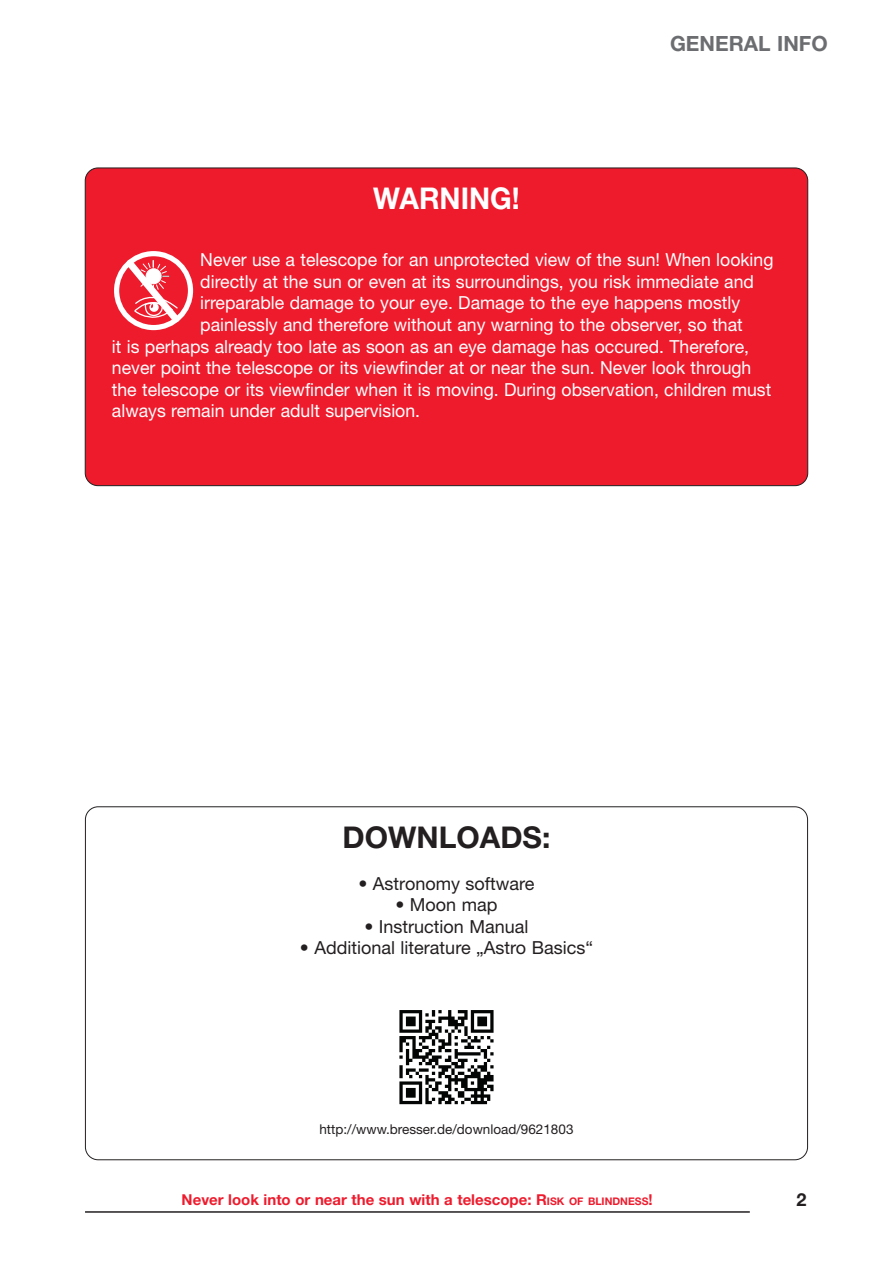
<style>
.page{position:relative;width:893px;height:1263px;background:#fff}
.page>*{position:absolute;margin:0;border:0;box-sizing:border-box;transform-origin:0 0}
.t1{font:700 30px "Helvetica Neue LT Std";color:#231f20}
.t2{font:700 30px "Helvetica Neue LT Std";color:#fff;scale:.95 1}
.t3{font:700 21px "Helvetica Neue LT Std";color:#6c6d70}
.t4{font:18px "Helvetica Neue LT Std";color:#fff}
.t5{font:18px "Helvetica Neue LT Std";color:#231f20}
.t6{font:700 18px "Helvetica Neue LT Std";color:#231f20}
.t7{font:700 15px "Helvetica Neue LT Std";color:#ee1b2d}
.t8{font:13.5px "Helvetica Neue LT Std";color:#231f20}
.s1{font-style:inherit}
.s2{font-size:10.5px}
</style>
<div class="page">
<hr style="left:85px;top:1211px;width:665px;height:2px;background:#231f20">
<svg style="left:399px;top:1010px;width:95px;height:94px"></svg>
<div style="left:85px;top:168px;width:723px;height:318px;background:#ee1b2d;border-radius:13px"></div>
<div style="left:114px;top:251px;width:79px;height:79px;border:5px solid #fff;border-radius:50%"></div>
<svg style="left:120px;top:254px;width:65px;height:75px"></svg>
<h1 class="t2" style="left:373px;top:180px;width:156px">WARNING!</h1>
<p class="t3" style="left:670px;top:30px;width:159px">GENERAL INFO</p>
<p class="t4" style="left:200px;top:249px;width:575px">Never use a telescope for an unprotected view of the sun! When looking</p>
<p class="t4" style="left:200px;top:271px;width:555px">directly at the sun or even at its surroundings, you risk immediate and</p>
<p class="t4" style="left:200px;top:292px;width:541px">irreparable damage to your eye. Damage to the eye happens mostly</p>
<p class="t4" style="left:200px;top:314px;width:544px">painlessly and therefore without any warning to the observer, so that</p>
<p class="t4" style="left:112px;top:335px;width:639px">it is perhaps already too late as soon as an eye damage has occured. Therefore,</p>
<p class="t4" style="left:112px;top:357px;width:641px">never point the telescope or its viewfinder at or near the sun. Never look through</p>
<p class="t4" style="left:112px;top:379px;width:661px">the telescope or its viewfinder when it is moving. During observation, children must</p>
<p class="t4" style="left:112px;top:400px;width:310px">always remain under adult supervision.</p>
<h1 class="t1" style="left:343px;top:819px;width:209px">DOWNLOADS:</h1>
<p class="t5" style="left:358px;top:872px;width:178px">• Astronomy software</p>
<p class="t5" style="left:395px;top:894px;width:104px">• Moon map</p>
<p class="t5" style="left:364px;top:916px;width:166px">• Instruction Manual</p>
<p class="t5" style="left:300px;top:937px;width:295px">• Additional literature „Astro Basics“</p>
<p class="t8" style="left:319px;top:1121px;width:256px">http://www.bresser.de/download/9621803</p>
<p class="t7" style="left:182px;top:1190px;width:472px">Never look into or near the sun with a telescope: <span class="s1">R</span><span class="s2">ISK OF BLINDNESS</span><span class="s1">!</span></p>
<p class="t6" style="left:796px;top:1188px;width:12px">2</p>
</div>
